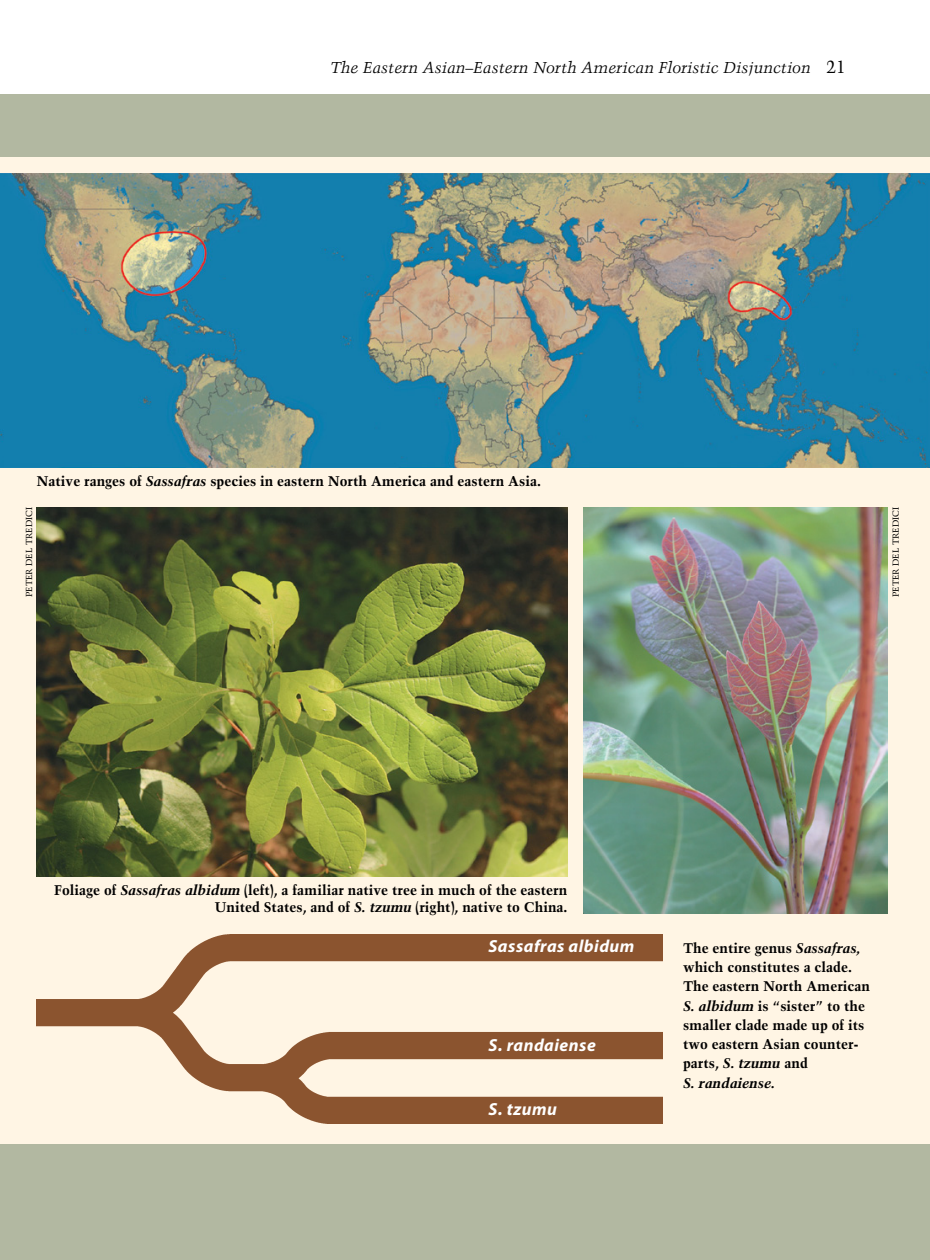
<style>
.page{position:relative;width:930px;height:1260px;background:#fff}
.page>*{position:absolute;margin:0;border:0;box-sizing:border-box;transform-origin:0 0}
.t1{font:italic 700 17.5px "Myriad Pro";letter-spacing:.03em;color:#fff}
.t2{font:italic 15.75px "Trump Mediaeval";color:#000}
.t3{font:700 14px/19.2px "Trump Mediaeval";color:#000;text-align:right}
.t4{font:8.75px "Trump Mediaeval";color:#000}
.s1{font-style:normal;font-size:17.5px}
.s2{font-style:italic}
</style>
<div class="page">
<div style="left:0;top:158px;width:929px;height:986px;background:#fff5e4"></div>
<img style="left:37px;top:934px;width:625px;height:190px">
<div style="left:0;top:1144px;width:929px;height:116px;background:#b2b8a1"></div>
<div style="left:0;top:94px;width:929px;height:64px;background:#b2b8a1"></div>
<img style="left:0;top:173px;width:929px;height:294px">
<img style="left:37px;top:508px;width:530px;height:369px">
<img style="left:583px;top:508px;width:304px;height:406px">
<p class="t2" style="left:330px;top:58px;width:517px">The Eastern Asian–Eastern North American Floristic Disjunction <span class="s1">21</span></p>
<p class="t3" style="left:37px;top:471px;width:505px">Native ranges of <span class="s2">Sassafras</span> species in eastern North America and eastern Asia.</p>
<p class="t4" style="left:24px;top:597px;width:91px;rotate:-90deg">Peter Del Tredici</p>
<p class="t4" style="left:890px;top:597px;width:91px;rotate:-90deg">Peter Del Tredici</p>
<p class="t3" style="left:54px;top:882px;width:514px;line-height:16.6px">Foliage of <span class="s2">Sassafras albidum</span> (left), a familiar native tree in much of the eastern<br>United States, and of <span class="s2">S. tzumu</span> (right), native to China.</p>
<p class="t1" style="left:488px;top:935px;width:147px">Sassafras albidum</p>
<p class="t1" style="left:488px;top:1034px;width:109px">S. randaiense</p>
<p class="t1" style="left:488px;top:1097px;width:70px">S. tzumu</p>
<p class="t3" style="left:683px;top:938px;width:188px;text-align:left">The entire genus <span class="s2">Sassafras, </span>which constitutes a clade.<br>The eastern North American<br><span class="s2">S. albidum</span> is “sister” to the smaller clade made up of its two eastern Asian counter&shy;parts, <span class="s2">S. tzumu</span> and<br><span class="s2">S. randaiense.</span></p>
</div>
